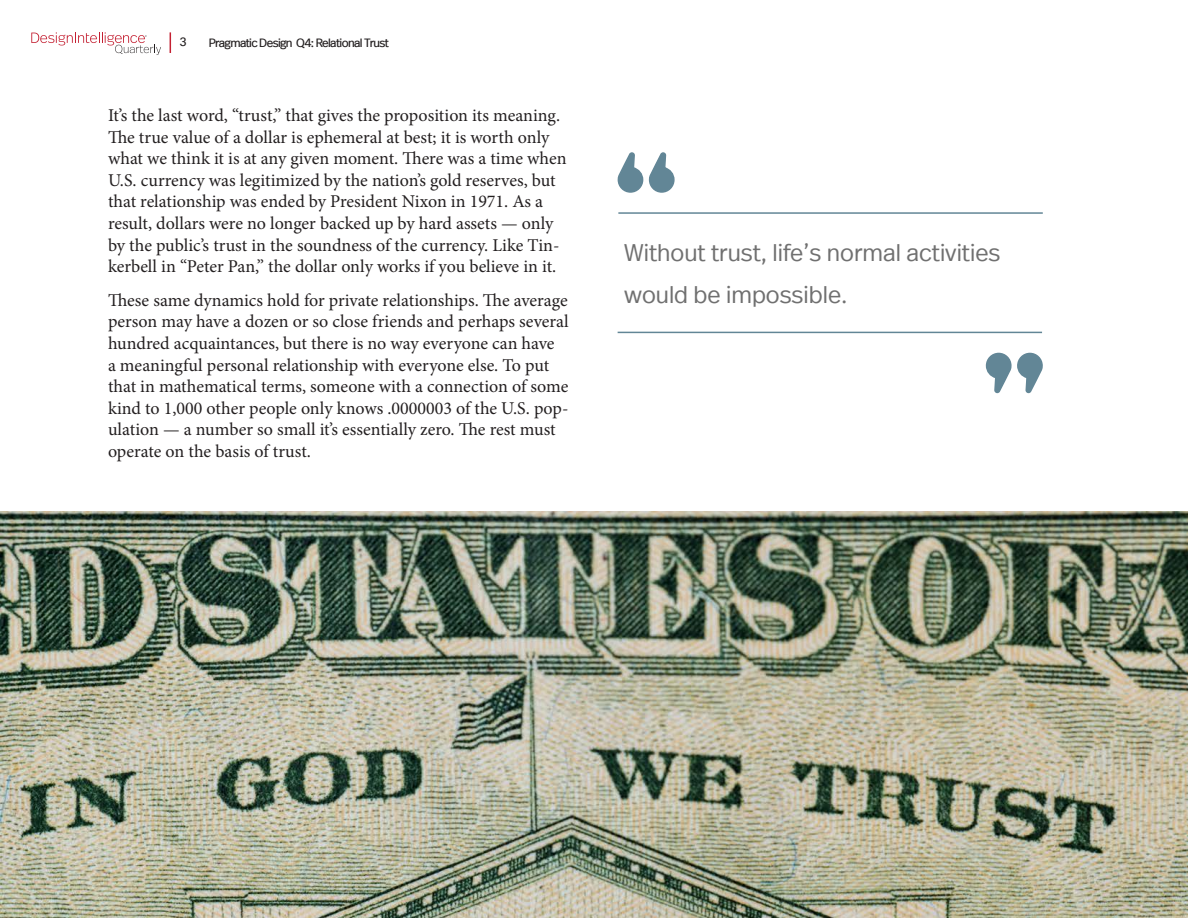
<style>
.page{position:relative;width:1188px;height:918px;background:#fff}
.page>*{position:absolute;margin:0;border:0;box-sizing:border-box;transform-origin:0 0}
.t1{font:300 24px/42px "Real Head Offc";color:#707070}
.Body_text{font:18px/21.6px "Minion Pro";letter-spacing:-.005em;color:#231f20}
.t2{font:12px "Real Head Offc";letter-spacing:-.05em;color:#231f20}
</style>
<div class="page">
<img style="left:0;top:512px;width:1188px;height:406px">
<hr style="left:618px;top:212px;width:425px;height:2px;background:#628696">
<svg style="left:617px;top:152px;width:58px;height:41px"></svg>
<hr style="left:618px;top:332px;width:424px;height:1px;background:#628696">
<svg style="left:985px;top:352px;width:58px;height:42px"></svg>
<svg style="left:31px;top:32px;width:130px;height:23px"></svg>
<svg style="left:170px;top:32px;width:1px;height:21px"></svg>
<p class="t2" style="left:180px;top:35px;width:9px">3</p>
<p class="t2" style="left:209px;top:35px;width:182px">Pragmatic Design Q4: Relational Trust</p>
<p class="Body_text" style="left:108px;top:105px;width:460px">It’s the last word, “trust,” that gives the proposition its meaning.<br>The true value of a dollar is ephemeral at best; it is worth only what we think it is at any given moment. There was a time when U.S. currency was legitimized by the nation’s gold reserves, but that relationship was ended by President Nixon in 1971. As a result, dollars were no longer backed up by hard assets — only by the public’s trust in the soundness of the currency. Like Tin&shy;kerbell in “Peter Pan,” the dollar only works if you believe in it.</p>
<p class="Body_text" style="left:108px;top:289px;width:462px">These same dynamics hold for private relationships. The average person may have a dozen or so close friends and perhaps several hundred acquaintances, but there is no way everyone can have<br>a meaningful personal relationship with everyone else. To put that in mathematical terms, someone with a connection of some kind to 1,000 other people only knows .0000003 of the U.S. pop&shy;ulation — a number so small it’s essentially zero. The rest must operate on the basis of trust.</p>
<p class="t1" style="left:624px;top:232px;width:378px">Without trust, life’s normal activities would be impossible.</p>
</div>
